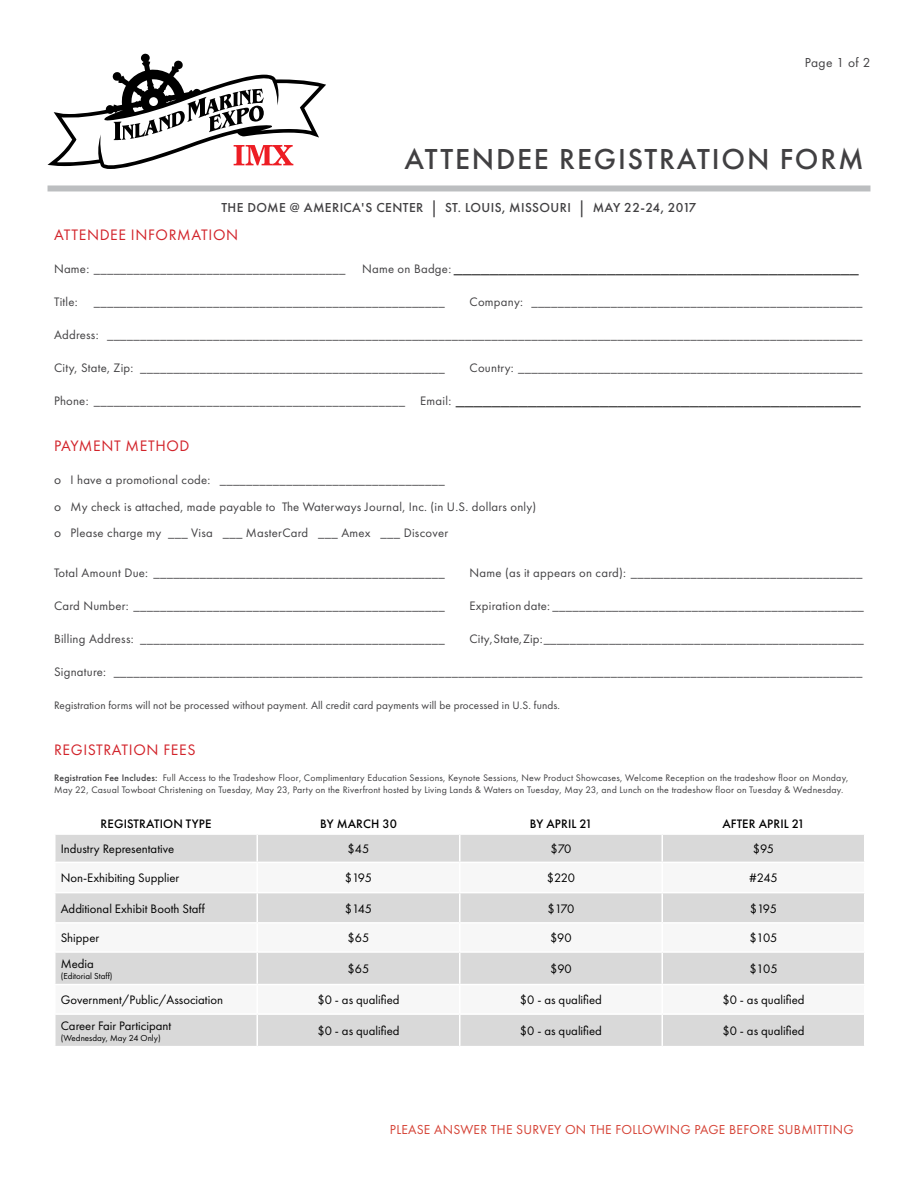
<style>
.page{position:relative;width:918px;height:1188px;background:#fff}
.page>*{position:absolute;margin:0;border:0;box-sizing:border-box;transform-origin:0 0}
.t1{font:500 30px "Futura PT";letter-spacing:.06em;color:#414042}
.t2{font:18px "Minion Pro";color:#000}
.t3{font:15.75px "Futura PT";letter-spacing:.04em;color:#d2232a}
.t4{font:13.5px "Futura PT";letter-spacing:.02em;color:#d54134}
.t5{font:500 13.5px "Futura PT";letter-spacing:.03em;color:#414042}
.t6{font:13.5px "Futura PT";letter-spacing:.03em;color:#414042}
.t7{font:12.75px/26.2px "Futura PT";letter-spacing:.02em;color:#414042}
.t8{font:12.75px "Futura PT";color:#000}
.t9{font:500 12.75px "Futura PT";letter-spacing:.01em;color:#000}
.t10{font:11.25px "Futura PT";letter-spacing:.01em;color:#414042}
.t11{font:9.9px/12px "Futura PT";letter-spacing:.02em;color:#414042}
.t12{font:9px "Futura PT";color:#000}
.s1{font-size:16.8px}
.s2{font-size:13.5px}
.s3{font-weight:500}
</style>
<div class="page">
<div style="left:48px;top:185px;width:822px;height:6px;background:#bcbec0"></div>
<svg style="left:48px;top:54px;width:278px;height:115px"></svg>
<div style="left:56px;top:835px;width:808px;height:211px;background:#d9d9d9"></div>
<svg style="left:56px;top:863px;width:808px;height:150px"></svg>
<hr style="left:256px;top:835px;width:2px;height:27px;background:#fff">
<hr style="left:54px;top:892px;width:203px;height:1px;background:#fff">
<hr style="left:54px;top:922px;width:203px;height:2px;background:#fff">
<hr style="left:256px;top:924px;width:2px;height:27px;background:#fff">
<hr style="left:54px;top:951px;width:203px;height:2px;background:#fff">
<hr style="left:54px;top:984px;width:203px;height:1px;background:#fff">
<hr style="left:256px;top:985px;width:2px;height:28px;background:#fff">
<hr style="left:54px;top:862px;width:203px;height:1px;background:#fff">
<hr style="left:54px;top:1013px;width:203px;height:2px;background:#fff">
<hr style="left:257px;top:1013px;width:203px;height:2px;background:#fff">
<hr style="left:256px;top:1015px;width:2px;height:31px;background:#fff">
<hr style="left:459px;top:1015px;width:1px;height:31px;background:#fff">
<hr style="left:662px;top:1015px;width:1px;height:31px;background:#fff">
<hr style="left:662px;top:1013px;width:204px;height:2px;background:#fff">
<hr style="left:460px;top:984px;width:202px;height:1px;background:#fff">
<svg style="left:459px;top:985px;width:1px;height:28px"></svg>
<svg style="left:662px;top:985px;width:1px;height:28px"></svg>
<hr style="left:460px;top:1013px;width:202px;height:2px;background:#fff">
<hr style="left:257px;top:951px;width:203px;height:2px;background:#fff">
<hr style="left:256px;top:953px;width:2px;height:31px;background:#fff">
<hr style="left:459px;top:953px;width:1px;height:31px;background:#fff">
<hr style="left:257px;top:984px;width:203px;height:1px;background:#fff">
<hr style="left:662px;top:951px;width:204px;height:2px;background:#fff">
<hr style="left:662px;top:953px;width:1px;height:31px;background:#fff">
<hr style="left:662px;top:984px;width:204px;height:1px;background:#fff">
<hr style="left:257px;top:862px;width:203px;height:1px;background:#fff">
<hr style="left:256px;top:863px;width:2px;height:29px;background:#fff">
<hr style="left:257px;top:892px;width:203px;height:1px;background:#fff">
<hr style="left:256px;top:893px;width:2px;height:29px;background:#fff">
<hr style="left:257px;top:922px;width:203px;height:2px;background:#fff">
<hr style="left:460px;top:892px;width:202px;height:1px;background:#fff">
<hr style="left:460px;top:922px;width:202px;height:2px;background:#fff">
<hr style="left:662px;top:892px;width:204px;height:1px;background:#fff">
<hr style="left:662px;top:922px;width:204px;height:2px;background:#fff">
<hr style="left:460px;top:862px;width:202px;height:1px;background:#fff">
<svg style="left:459px;top:835px;width:1px;height:116px"></svg>
<hr style="left:460px;top:951px;width:202px;height:2px;background:#fff">
<svg style="left:662px;top:835px;width:1px;height:116px"></svg>
<hr style="left:662px;top:862px;width:204px;height:1px;background:#fff">
<p class="t6" style="left:805px;top:54px;width:67px">Page 1 of 2</p>
<h1 class="t1" style="left:405px;top:141px;width:461px">ATTENDEE REGISTRATION FORM</h1>
<p class="t5" style="left:221px;top:199px;width:477px">THE DOME @ AMERICA'S CENTER <span class="s1">|</span> ST. LOUIS, MISSOURI <span class="s1">|</span> MAY 22-24, 2017</p>
<p class="t3" style="left:54px;top:226px;width:186px">ATTENDEE INFORMATION</p>
<p class="t7" style="left:54px;top:256px;width:293px">Name: ______________________________________</p>
<p class="t7" style="left:362px;top:256px;width:91px">Name on Badge:</p>
<p class="t7" style="left:54px;top:289px;width:25px">Title:</p>
<p class="t7" style="left:94px;top:289px;width:353px">_____________________________________________________</p>
<p class="t7" style="left:470px;top:289px;width:395px">Company: __________________________________________________</p>
<p class="t7" style="left:54px;top:322px;width:810px">Address: __________________________________________________________________________________________________________________</p>
<p class="t7" style="left:54px;top:355px;width:392px">City, State, Zip: ______________________________________________</p>
<p class="t7" style="left:470px;top:355px;width:395px">Country: ____________________________________________________</p>
<p class="t7" style="left:54px;top:388px;width:399px">Phone: _______________________________________________ Email:</p>
<p class="t3" style="left:54px;top:437px;width:137px">PAYMENT METHOD</p>
<p class="t7" style="left:54px;top:467px;width:484px"><span class="s2">o</span> I have a promotional code: __________________________________<br><span class="s2">o</span> My check is attached, made payable to The Waterways Journal, Inc. (in U.S. dollars only) <span class="s2">o</span> Please charge my ___ Visa ___ MasterCard ___ Amex ___ Discover</p>
<p class="t7" style="left:54px;top:559px;width:392px">Total Amount Due: ____________________________________________</p>
<p class="t7" style="left:469px;top:559px;width:395px">Name (as it appears on card): ___________________________________</p>
<p class="t7" style="left:54px;top:592px;width:392px">Card Number: _______________________________________________</p>
<p class="t7" style="left:469px;top:592px;width:396px">Expiration date: _______________________________________________</p>
<p class="t7" style="left:54px;top:625px;width:392px">Billing Address: ______________________________________________</p>
<p class="t7" style="left:469px;top:625px;width:396px">City, State, Zip: _________________________________________________</p>
<p class="t7" style="left:54px;top:658px;width:810px">Signature: _________________________________________________________________________________________________________________</p>
<p class="t10" style="left:54px;top:698px;width:508px">Registration forms will not be processed without payment. All credit card payments will be processed in U.S. funds.</p>
<p class="t3" style="left:54px;top:741px;width:143px">REGISTRATION FEES</p>
<p class="t11" style="left:54px;top:771px;width:796px"><span class="s3">Registration Fee Includes:</span> Full Access to the Tradeshow Floor, Complimentary Education Sessions, Keynote Sessions, New Product Showcases, Welcome Reception on the tradeshow floor on Monday,<br>May 22, Casual Towboat Christening on Tuesday, May 23, Party on the Riverfront hosted by Living Lands &amp; Waters on Tuesday, May 23, and Lunch on the tradeshow floor on Tuesday &amp; Wednesday.</p>
<h2 class="t2" style="left:454px;top:255px;width:406px">_____________________________________________</h2>
<h2 class="t2" style="left:456px;top:387px;width:406px">_____________________________________________</h2>
<p class="t9" style="left:101px;top:816px;width:112px">REGISTRATION TYPE</p>
<p class="t9" style="left:320px;top:816px;width:78px">BY MARCH 30</p>
<p class="t9" style="left:530px;top:816px;width:64px">BY APRIL 21</p>
<p class="t9" style="left:722px;top:816px;width:84px">AFTER APRIL 21</p>
<p class="t8" style="left:61px;top:841px;width:115px">Industry Representative</p>
<p class="t8" style="left:348px;top:841px;width:23px">$45</p>
<p class="t8" style="left:550px;top:841px;width:23px">$70</p>
<p class="t8" style="left:753px;top:841px;width:23px">$95</p>
<p class="t8" style="left:61px;top:871px;width:120px">Non-Exhibiting Supplier</p>
<p class="t8" style="left:345px;top:871px;width:29px">$195</p>
<p class="t8" style="left:547px;top:871px;width:30px">$220</p>
<p class="t8" style="left:749px;top:871px;width:30px">#245</p>
<p class="t8" style="left:61px;top:901px;width:146px">Additional Exhibit Booth Staff</p>
<p class="t8" style="left:345px;top:901px;width:29px">$145</p>
<p class="t8" style="left:548px;top:901px;width:28px">$170</p>
<p class="t8" style="left:750px;top:901px;width:29px">$195</p>
<p class="t8" style="left:61px;top:930px;width:40px">Shipper</p>
<p class="t8" style="left:348px;top:930px;width:23px">$65</p>
<p class="t8" style="left:550px;top:930px;width:23px">$90</p>
<p class="t8" style="left:749px;top:930px;width:30px">$105</p>
<p class="t8" style="left:61px;top:956px;width:35px">Media</p>
<p class="t12" style="left:61px;top:970px;width:53px">(Editorial Staff)</p>
<p class="t8" style="left:348px;top:961px;width:23px">$65</p>
<p class="t8" style="left:550px;top:961px;width:23px">$90</p>
<p class="t8" style="left:749px;top:961px;width:30px">$105</p>
<p class="t8" style="left:61px;top:992px;width:164px">Government/Public/Association</p>
<p class="t8" style="left:317px;top:992px;width:84px">$0 - as qualified</p>
<p class="t8" style="left:520px;top:992px;width:84px">$0 - as qualified</p>
<p class="t8" style="left:722px;top:992px;width:84px">$0 - as qualified</p>
<p class="t8" style="left:61px;top:1018px;width:112px">Career Fair Participant</p>
<p class="t12" style="left:61px;top:1032px;width:101px">(Wednesday, May 24 Only)</p>
<p class="t8" style="left:317px;top:1023px;width:84px">$0 - as qualified</p>
<p class="t8" style="left:520px;top:1023px;width:84px">$0 - as qualified</p>
<p class="t8" style="left:722px;top:1023px;width:84px">$0 - as qualified</p>
<p class="t4" style="left:390px;top:1121px;width:465px">PLEASE ANSWER THE SURVEY ON THE FOLLOWING PAGE BEFORE SUBMITTING</p>
</div>
